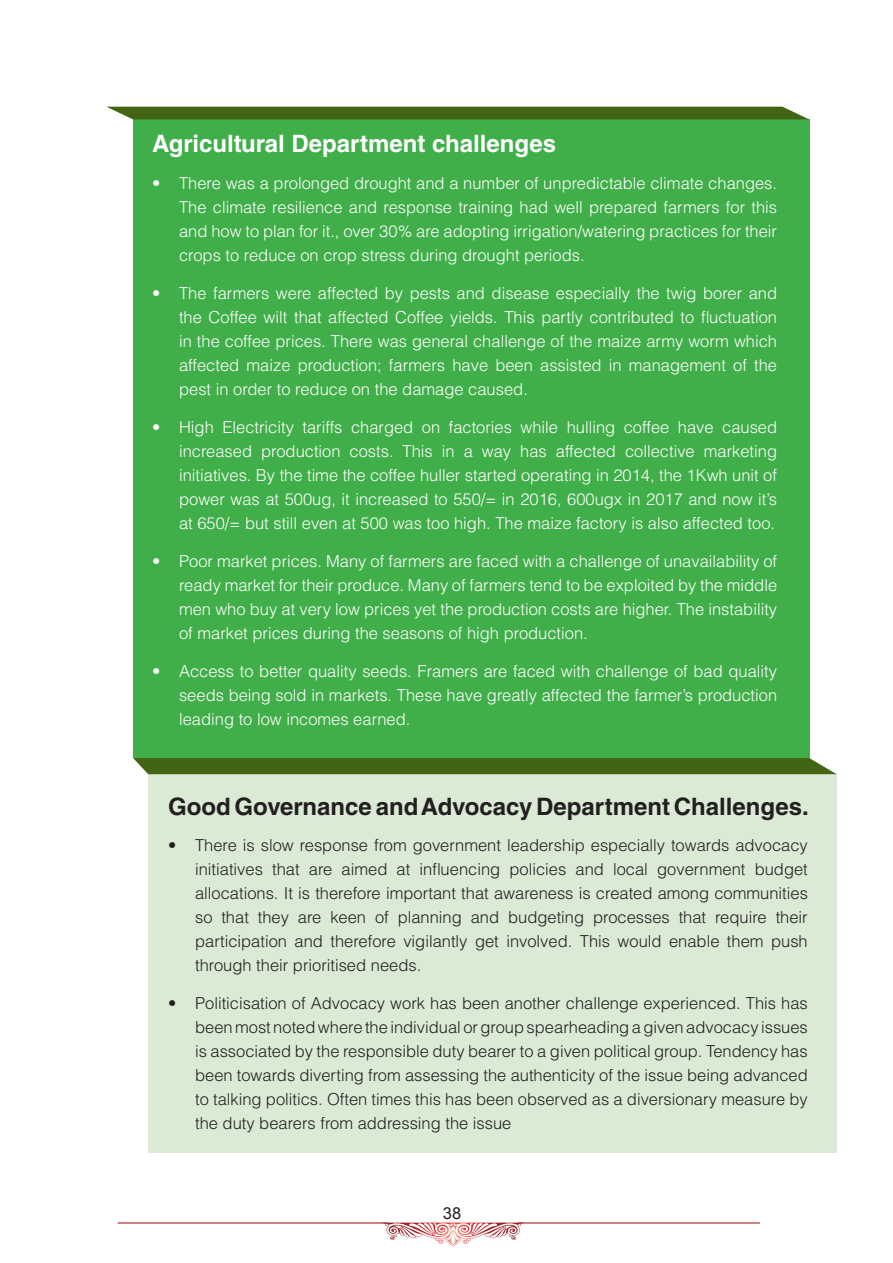
<style>
.page{position:relative;width:893px;height:1263px;background:#fff}
.page>*{position:absolute;margin:0;border:0;box-sizing:border-box;transform-origin:0 0}
.t1{font:700 24px "Helvetica LT Std";color:#231f20}
.t2{font:700 24px "Helvetica LT Std";color:#fff}
.t3{font:300 16.5px/24px "Helvetica LT Std";color:#fff;text-align:justify}
.t4{font:300 16.5px/24px "Helvetica LT Std";color:#231f20;text-align:justify}
.t5{font:16.5px "Arial";color:#231f20}
</style>
<div class="page">
<div style="left:133px;top:119px;width:676px;height:639px;background:#40ae49"></div>
<div style="left:148px;top:774px;width:689px;height:379px;background:#daead5"></div>
<div style="left:107px;top:107px;width:701px;height:12px;background:#436413"></div>
<div style="left:133px;top:758px;width:703px;height:16px;background:#436413"></div>
<hr style="left:118px;top:1222px;width:269px;height:1px;background:#a1080f">
<svg style="left:382px;top:1223px;width:131px;height:23px"></svg>
<hr style="left:518px;top:1222px;width:242px;height:1px;background:#a1080f">
<h1 class="t2" style="left:152px;top:129px;width:405px">Agricultural Department challenges</h1>
<p class="t3" style="left:179px;top:171px;width:600px;text-indent:-27px">• There was a prolonged drought and a number of unpredictable climate changes.<br>The climate resilience and response training had well prepared farmers for this and how to plan for it., over 30% are adopting irrigation/watering practices for their crops to reduce on crop stress during drought periods.</p>
<p class="t3" style="left:179px;top:281px;width:600px;text-indent:-27px">• The farmers were affected by pests and disease especially the twig borer and the Coffee wilt that affected Coffee yields. This partly contributed to fluctuation in the coffee prices. There was general challenge of the maize army worm which affected maize production; farmers have been assisted in management of the pest in order to reduce on the damage caused.</p>
<p class="t3" style="left:179px;top:415px;width:600px;text-indent:-27px">• High Electricity tariffs charged on factories while hulling coffee have caused increased production costs. This in a way has affected collective marketing initiatives. By the time the coffee huller started operating in 2014, the 1Kwh unit of power was at 500ug, it increased to 550/= in 2016, 600ugx in 2017 and now it’s at 650/= but still even at 500 was too high. The maize factory is also affected too.</p>
<p class="t3" style="left:179px;top:549px;width:600px;text-indent:-27px">• Poor market prices. Many of farmers are faced with a challenge of unavailability of ready market for their produce. Many of farmers tend to be exploited by the middle men who buy at very low prices yet the production costs are higher. The instability of market prices during the seasons of high production.</p>
<p class="t3" style="left:179px;top:658px;width:600px;text-indent:-27px">• Access to better quality seeds. Framers are faced with challenge of bad quality seeds being sold in markets. These have greatly affected the farmer’s production leading to low incomes earned.</p>
<h1 class="t1" style="left:168px;top:791px;width:642px">Good Governance and Advocacy Department Challenges.</h1>
<p class="t4" style="left:195px;top:833px;width:614px;text-indent:-27px">• There is slow response from government leadership especially towards advocacy initiatives that are aimed at influencing policies and local government budget allocations. It is therefore important that awareness is created among communities so that they are keen of planning and budgeting processes that require their participation and therefore vigilantly get involved. This would enable them push through their prioritised needs.</p>
<p class="t4" style="left:195px;top:991px;width:614px;text-indent:-27px">• Politicisation of Advocacy work has been another challenge experienced. This has been most noted where the individual or group spearheading a given advocacy issues is associated by the responsible duty bearer to a given political group. Tendency has been towards diverting from assessing the authenticity of the issue being advanced to talking politics. Often times this has been observed as a diversionary measure by the duty bearers from addressing the issue</p>
<p class="t5" style="left:443px;top:1202px;width:20px">38</p>
</div>
